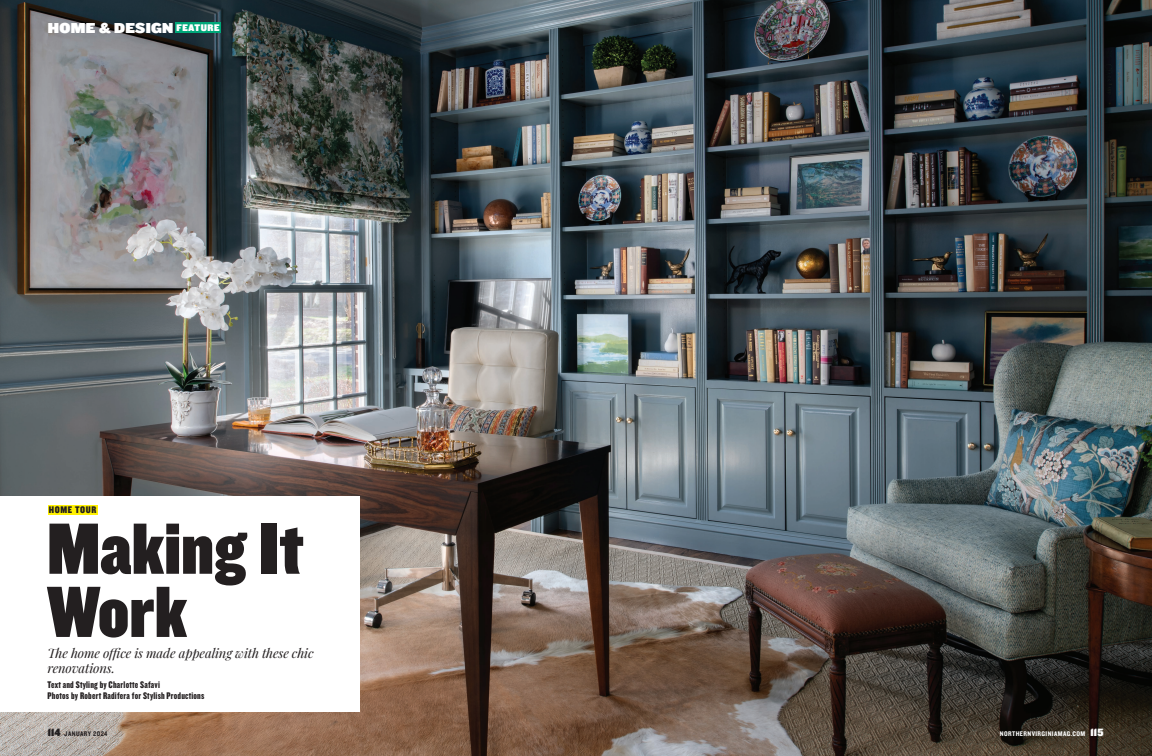
<style>
.page{position:relative;width:1152px;height:756px;background:#fff}
.page>*{position:absolute;margin:0;border:0;box-sizing:border-box;transform-origin:0 0}
.t1{font:75.3px/63.2px "Knockout 90 Ultmt Welterwt";letter-spacing:.01em;color:#231f20}
.t2{font:15px "Knockout 92 Ultmt Cruiserwt";letter-spacing:.02em;color:#fff}
.t3{font:italic 13px/15px "Playfair Display";letter-spacing:-.01em;color:#231f20}
.t4{font:10px/11px "Knockout 69 Full Liteweight";letter-spacing:.02em;color:#231f20}
.t5{font:10px "Knockout 70 Full Welterwt";letter-spacing:.06em;color:#231f20}
.t6{font:10px "Knockout 91 Ultmt Middlewt";letter-spacing:.06em;color:#fff}
.t7{font:7px "Knockout 50 Welterweight";letter-spacing:.06em;color:#fff}
.t8{font:7px "Knockout 50 Welterweight";letter-spacing:.06em;color:#231f20}
.s1{font-family:"Knockout 91 Ultmt Middlewt";font-size:11px}
</style>
<div class="page">
<img style="left:0;top:0;width:1152px;height:756px">
<div style="left:0;top:496px;width:360px;height:216px;background:#fff"></div>
<div style="left:48px;top:505px;width:49px;height:9px;background:#fff101"></div>
<div style="left:175px;top:22px;width:46px;height:10px;background:#00a779"></div>
<p class="t2" style="left:48px;top:17px;width:127px">HOME &amp; DESIGN</p>
<p class="t6" style="left:177px;top:21px;width:44px">FEATURE</p>
<p class="t5" style="left:49px;top:503px;width:49px">HOME TOUR</p>
<p class="t1" style="left:48px;top:514px;width:257px">Making It<br>Work</p>
<p class="t3" style="left:48px;top:645px;width:268px">The home office is made appealing with these chic renovations.</p>
<p class="t4" style="left:48px;top:679px;width:158px">Text and Styling by Charlotte Safavi<br>Photos by Robert Radifera for Stylish Productions</p>
<p class="t8" style="left:48px;top:729px;width:61px"><span class="s1">114</span> JANUARY 2024</p>
<p class="t7" style="left:1000px;top:729px;width:105px">NORTHERNVIRGINIAMAG.COM <span class="s1">115</span></p>
</div>
